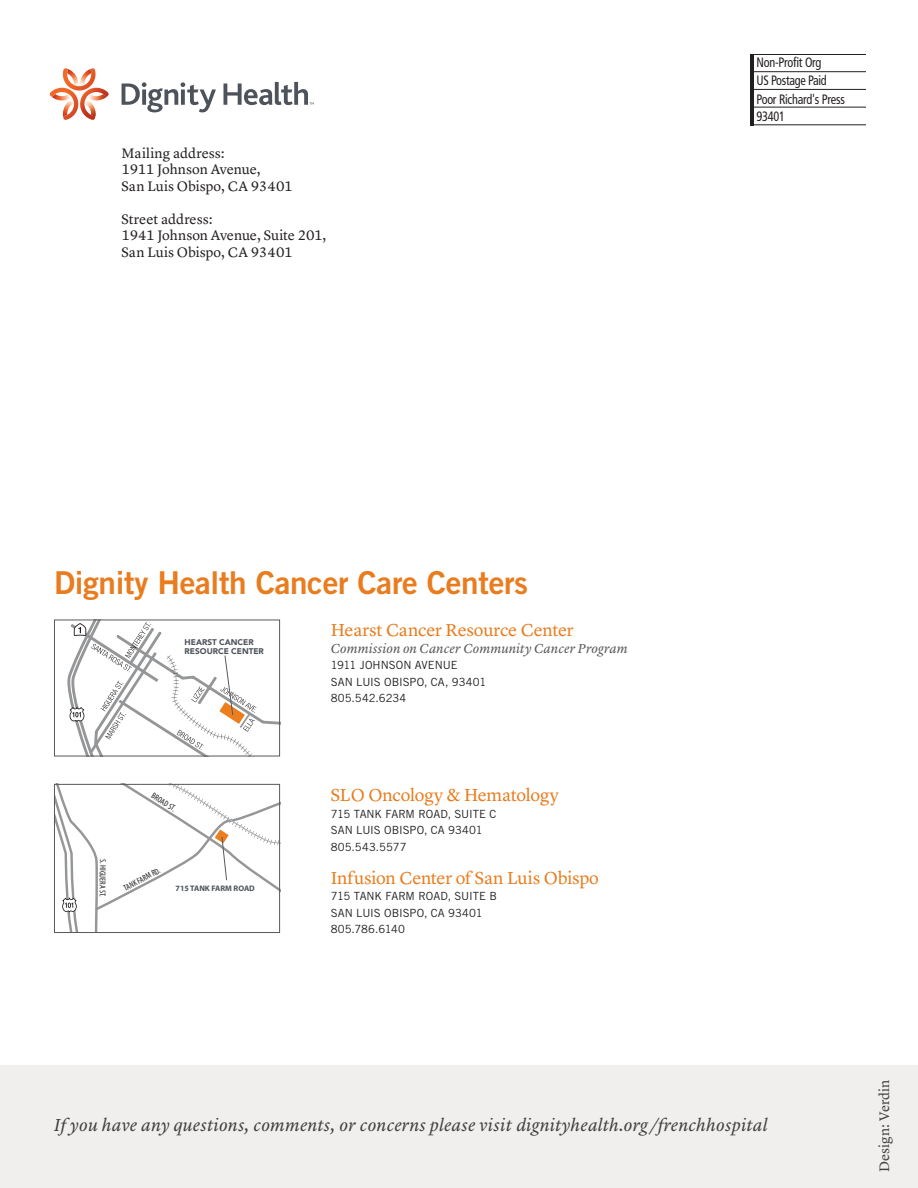
<style>
.page{position:relative;width:918px;height:1188px;background:#fff}
.page>*{position:absolute;margin:0;border:0;box-sizing:border-box;transform-origin:0 0}
.Artical_Headers{font:31.5px "Trade Gothic Bold Two";letter-spacing:-.01em;color:#e97c1e}
.Article_Sub_Headers{font:italic 18px "Lyon Text";letter-spacing:.015em;color:#414142}
.Body_Copy{font:18px "Lyon Text";letter-spacing:-.01em;color:#e97c1e}
.Body_Copy-2{font:14.25px/16.5px "Lyon Text";color:#231f20}
.Body_Copy-3{font:14.25px "Lyon Text";letter-spacing:.005em;color:#414142}
.t1{font:condensed 13.65px/18.5px "Frutiger";letter-spacing:-.02em;color:#231f20;scale:.9 1}
.Body_Copy-4{font:italic 13.5px "Lyon Text";letter-spacing:.005em;color:#58595b}
.Body_Copy-5{font:11.25px "Trade Gothic";color:#231f20}
.t2{font:condensed 8.55px "Myriad Pro";color:#231f20}
.t3{font:900 8.25px/8.7px "Avenir";color:#4e535b}
.t4{font:700 8.1px "Myriad Pro";color:#4e535b}
</style>
<div class="page">
<div style="left:0;top:1065px;width:918px;height:123px;background:#f0efed"></div>
<svg style="left:122px;top:82px;width:94px;height:30px"></svg>
<svg style="left:223px;top:82px;width:91px;height:23px"></svg>
<svg style="left:50px;top:68px;width:59px;height:52px"></svg>
<hr style="left:752px;top:54px;width:113px;height:1px;background:#231f20">
<hr style="left:752px;top:71px;width:113px;height:1px;background:#231f20">
<hr style="left:752px;top:89px;width:113px;height:1px;background:#231f20">
<hr style="left:752px;top:107px;width:113px;height:1px;background:#231f20">
<hr style="left:752px;top:124px;width:113px;height:1px;background:#231f20">
<hr style="left:750px;top:54px;width:4px;height:71px;background:#231f20">
<svg style="left:67px;top:620px;width:213px;height:137px"></svg>
<svg style="left:54px;top:784px;width:226px;height:149px"></svg>
<p class="Body_Copy-2" style="left:122px;top:143px;width:173px">Mailing address:<br>1911 Johnson Avenue,<br>San Luis Obispo, CA 93401</p>
<p class="Body_Copy-2" style="left:122px;top:209px;width:206px">Street address:<br>1941 Johnson Avenue, Suite 201,<br>San Luis Obispo, CA 93401</p>
<p class="t1" style="left:757px;top:53px;width:100px">Non-Profit Org<br>US Postage Paid<br>Poor Richard's Press</p>
<p class="t1" style="left:757px;top:107px;width:33px">93401</p>
<p class="Artical_Headers" style="left:54px;top:563px;width:476px">Dignity Health Cancer Care Centers</p>
<p class="t3" style="left:185px;top:638px;width:81px">HEARST CANCER<br>RESOURCE CENTER</p>
<p class="Body_Copy" style="left:331px;top:616px;width:244px">Hearst Cancer Resource Center</p>
<p class="Body_Copy-4" style="left:331px;top:638px;width:298px">Commission on Cancer Community Cancer Program</p>
<p class="Body_Copy-5" style="left:331px;top:658px;width:128px">1911 JOHNSON AVENUE</p>
<p class="Body_Copy-5" style="left:331px;top:675px;width:157px">SAN LUIS OBISPO, CA, 93401</p>
<p class="Body_Copy-5" style="left:331px;top:691px;width:77px">805.542.6234</p>
<p class="t2" style="left:155px;top:790px;width:28px;rotate:32deg">BROAD ST.</p>
<p class="t2" style="left:108px;top:859px;width:40px;rotate:91deg">S. HIGUERA ST.</p>
<p class="t2" style="left:122px;top:884px;width:41px;rotate:-27deg">TANK FARM RD.</p>
<p class="t4" style="left:176px;top:883px;width:81px">715 TANK FARM ROAD</p>
<p class="Body_Copy" style="left:331px;top:781px;width:230px">SLO Oncology &amp; Hematology</p>
<p class="Body_Copy-5" style="left:331px;top:807px;width:167px">715 TANK FARM ROAD, SUITE C</p>
<p class="Body_Copy-5" style="left:331px;top:823px;width:153px">SAN LUIS OBISPO, CA 93401</p>
<p class="Body_Copy-5" style="left:331px;top:840px;width:77px">805.543.5577</p>
<p class="Body_Copy" style="left:331px;top:864px;width:270px">Infusion Center of San Luis Obispo</p>
<p class="Body_Copy-5" style="left:331px;top:889px;width:168px">715 TANK FARM ROAD, SUITE B</p>
<p class="Body_Copy-5" style="left:331px;top:906px;width:153px">SAN LUIS OBISPO, CA 93401</p>
<p class="Body_Copy-5" style="left:331px;top:922px;width:76px">805.786.6140</p>
<p class="Article_Sub_Headers" style="left:54px;top:1111px;width:715px">If you have any questions, comments, or concerns please visit dignityhealth.org/frenchhospital</p>
<p class="Body_Copy-3" style="left:874px;top:1172px;width:94px;rotate:-90deg">Design: Verdin</p>
</div>
